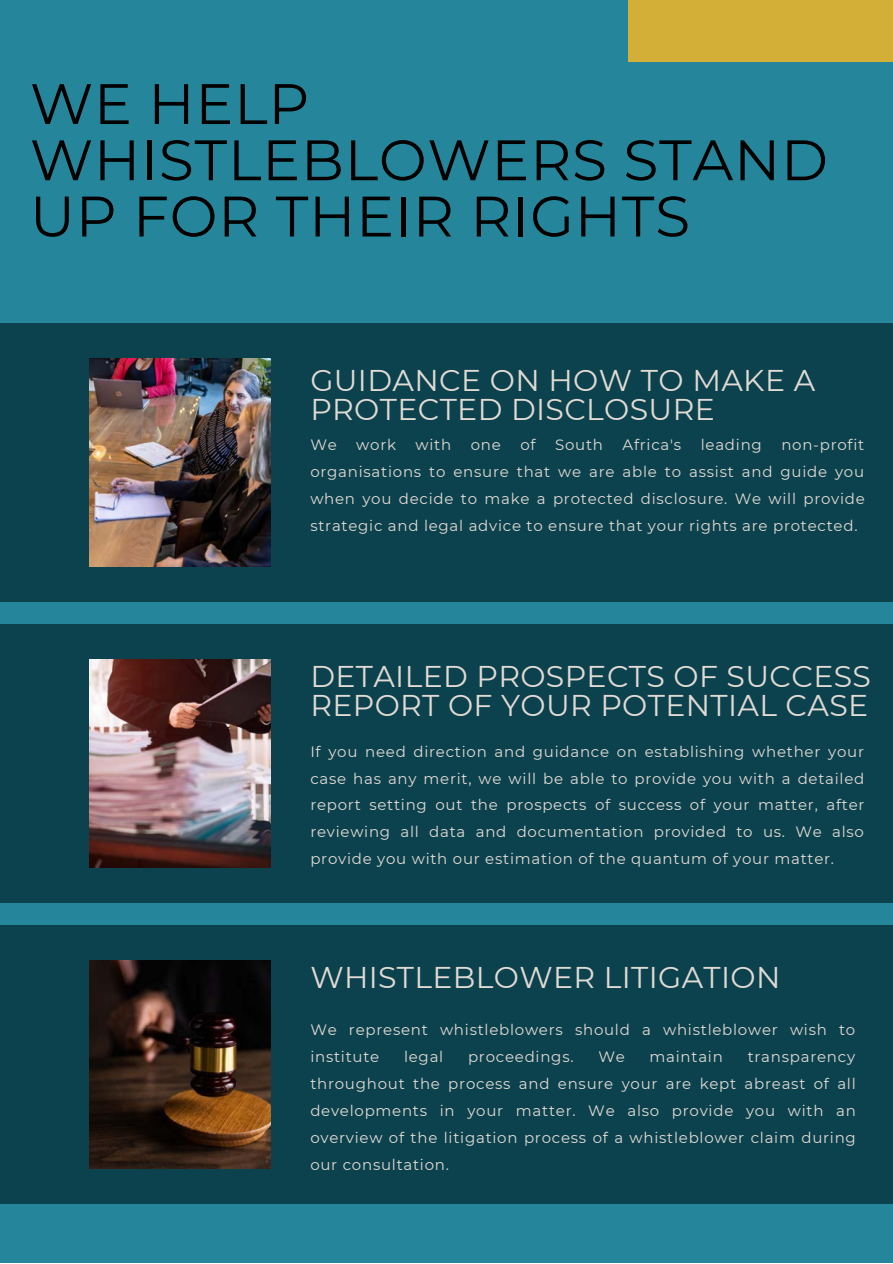
<style>
.page{position:relative;width:893px;height:1264px;background:#fff}
.page>*{position:absolute;margin:0;border:0;box-sizing:border-box;transform-origin:0 0}
.t1{font:57px/56.2px "Montserrat";letter-spacing:.01em;color:#000}
.t2{font:30px/29.2px "Montserrat";letter-spacing:.01em;color:#e1dbd4}
.t3{font:15px/27px "Montserrat";letter-spacing:.05em;color:#e1dbd4;text-align:justify}
</style>
<div class="page">
<div style="left:0;top:0;width:892px;height:1262px;background:#25869b"></div>
<div style="left:0;top:323px;width:892px;height:279px;background:#0c414e"></div>
<div style="left:0;top:624px;width:892px;height:279px;background:#0c414e"></div>
<div style="left:0;top:925px;width:892px;height:279px;background:#0c414e"></div>
<img style="left:89px;top:358px;width:181px;height:208px">
<img style="left:89px;top:659px;width:181px;height:208px">
<img style="left:89px;top:960px;width:181px;height:208px">
<div style="left:628px;top:0;width:264px;height:62px;background:#d4af37"></div>
<h1 class="t1" style="left:30px;top:75px;width:799px">WE HELP<br>WHISTLEBLOWERS STAND<br>UP FOR THEIR RIGHTS</h1>
<h2 class="t2" style="left:310px;top:365px;width:506px">GUIDANCE ON HOW TO MAKE A<br>PROTECTED DISCLOSURE</h2>
<p class="t3" style="left:310px;top:431px;width:556px;text-indent:471px">non-profit organisations to ensure that we are able to assist and guide you when you decide to make a protected disclosure. We will provide strategic and legal advice to ensure that your rights are protected.</p>
<p class="t3" style="left:310px;top:431px;width:28px">We</p>
<p class="t3" style="left:356px;top:431px;width:41px">work</p>
<p class="t3" style="left:415px;top:431px;width:37px">with</p>
<p class="t3" style="left:471px;top:431px;width:32px">one</p>
<p class="t3" style="left:520px;top:431px;width:17px">of</p>
<p class="t3" style="left:555px;top:431px;width:49px">South</p>
<p class="t3" style="left:622px;top:431px;width:60px">Africa's</p>
<p class="t3" style="left:700px;top:431px;width:63px">leading</p>
<h2 class="t2" style="left:310px;top:661px;width:562px">DETAILED PROSPECTS OF SUCCESS<br>REPORT OF YOUR POTENTIAL CASE</h2>
<p class="t3" style="left:310px;top:737px;width:555px">If you need direction and guidance on establishing whether your case has any merit, we will be able to provide you with a detailed report setting out the prospects of success of your matter, after reviewing all data and documentation provided to us. We also provide you with our estimation of the quantum of your matter.</p>
<h2 class="t2" style="left:310px;top:962px;width:471px">WHISTLEBLOWER LITIGATION</h2>
<p class="t3" style="left:310px;top:1015px;width:546px">We represent whistleblowers should a whistleblower wish to institute</p>
<p class="t3" style="left:404px;top:1042px;width:41px">legal</p>
<p class="t3" style="left:468px;top:1042px;width:107px">proceedings.</p>
<p class="t3" style="left:598px;top:1042px;width:28px">We</p>
<p class="t3" style="left:649px;top:1042px;width:75px">maintain</p>
<p class="t3" style="left:310px;top:1042px;width:547px;text-indent:437px">transparency throughout the process and ensure your are kept abreast of all developments in your matter. We also provide you with an overview of the litigation process of a whistleblower claim during our consultation.</p>
</div>
